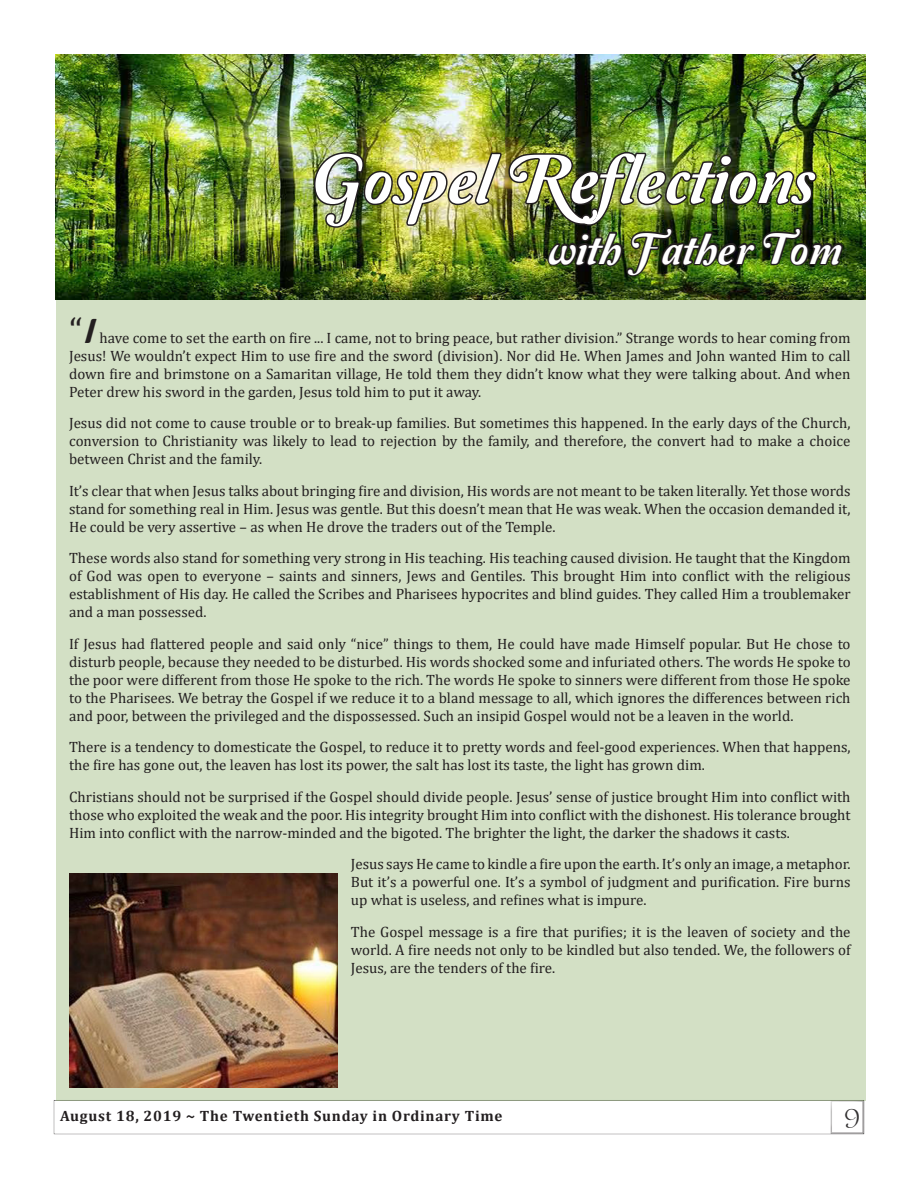
<style>
.page{position:relative;width:918px;height:1188px;background:#fff}
.page>*{position:absolute;margin:0;border:0;box-sizing:border-box;transform-origin:0 0}
.Main_Text_-_bulletin{font:72px "Amperzand";color:#fff}
.Main_Text_-_bulletin-2{font:45px "Amperzand";color:#fff}
.Main_Text_-_bulletin-3{font:36px "Cambria";color:#231f20}
.t1{font:36px "Garton";color:#312f30}
.Main_Text_-_bulletin-4{font:15px/18px "Cambria";color:#231f20;text-align:justify}
.t2{font:700 15px "Cambria";letter-spacing:.05em;color:#231f20}
.s1{font-family:"Amperzand"}
</style>
<div class="page">
<div style="left:56px;top:54px;width:810px;height:1046px;background:#d3e0c5"></div>
<img style="left:70px;top:874px;width:267px;height:214px">
<img style="left:56px;top:54px;width:810px;height:246px">
<img style="left:312px;top:150px;width:188px;height:80px">
<img style="left:506px;top:147px;width:339px;height:153px">
<p class="Main_Text_-_bulletin" style="left:311px;top:142px;width:505px">Gospel Reflections</p>
<p class="Main_Text_-_bulletin-2" style="left:548px;top:226px;width:297px">with Father Tom</p>
<p class="Main_Text_-_bulletin-3" style="left:69px;top:309px;width:29px">“<span class="s1">I</span></p>
<p class="Main_Text_-_bulletin-4" style="left:69px;top:329px;width:783px;text-indent:31px">have come to set the earth on fire ... I came, not to bring peace, but rather division.” Strange words to hear coming from Jesus! We wouldn’t expect Him to use fire and the sword (division). Nor did He. When James and John wanted Him to call down fire and brimstone on a Samaritan village, He told them they didn’t know what they were talking about. And when Peter drew his sword in the garden, Jesus told him to put it away.</p>
<p class="Main_Text_-_bulletin-4" style="left:69px;top:414px;width:783px">Jesus did not come to cause trouble or to break-up families. But sometimes this happened. In the early days of the Church, conversion to Christianity was likely to lead to rejection by the family, and therefore, the convert had to make a choice between Christ and the family.</p>
<p class="Main_Text_-_bulletin-4" style="left:69px;top:482px;width:783px">It’s clear that when Jesus talks about bringing fire and division, His words are not meant to be taken literally. Yet those words stand for something real in Him. Jesus was gentle. But this doesn’t mean that He was weak. When the occasion demanded it, He could be very assertive – as when He drove the traders out of the Temple.</p>
<p class="Main_Text_-_bulletin-4" style="left:69px;top:549px;width:783px">These words also stand for something very strong in His teaching. His teaching caused division. He taught that the Kingdom of God was open to everyone – saints and sinners, Jews and Gentiles. This brought Him into conflict with the religious establishment of His day. He called the Scribes and Pharisees hypocrites and blind guides. They called Him a troublemaker and a man possessed.</p>
<p class="Main_Text_-_bulletin-4" style="left:69px;top:635px;width:783px">If Jesus had flattered people and said only “nice” things to them, He could have made Himself popular. But He chose to disturb people, because they needed to be disturbed. His words shocked some and infuriated others. The words He spoke to the poor were different from those He spoke to the rich. The words He spoke to sinners were different from those He spoke to the Pharisees. We betray the Gospel if we reduce it to a bland message to all, which ignores the differences between rich and poor, between the privileged and the dispossessed. Such an insipid Gospel would not be a leaven in the world.</p>
<p class="Main_Text_-_bulletin-4" style="left:69px;top:738px;width:783px">There is a tendency to domesticate the Gospel, to reduce it to pretty words and feel-good experiences. When that happens, the fire has gone out, the leaven has lost its power, the salt has lost its taste, the light has grown dim.</p>
<p class="Main_Text_-_bulletin-4" style="left:69px;top:788px;width:783px">Christians should not be surprised if the Gospel should divide people. Jesus’ sense of justice brought Him into conflict with those who exploited the weak and the poor. His integrity brought Him into conflict with the dishonest. His tolerance brought Him into conflict with the narrow-minded and the bigoted. The brighter the light, the darker the shadows it casts.</p>
<p class="Main_Text_-_bulletin-4" style="left:351px;top:855px;width:501px">Jesus says He came to kindle a fire upon the earth. It’s only an image, a metaphor.<br>But it’s a powerful one. It’s a symbol of judgment and purification. Fire burns up what is useless, and refines what is impure.</p>
<p class="Main_Text_-_bulletin-4" style="left:351px;top:923px;width:501px">The Gospel message is a fire that purifies; it is the leaven of society and the world. A fire needs not only to be kindled but also tended. We, the followers of Jesus, are the tenders of the fire.</p>
<p class="t2" style="left:60px;top:1105px;width:444px">August 18, 2019 ~ The Twentieth Sunday in Ordinary Time</p>
<h3 class="t1" style="left:845px;top:1100px;width:16px">9</h3>
</div>
